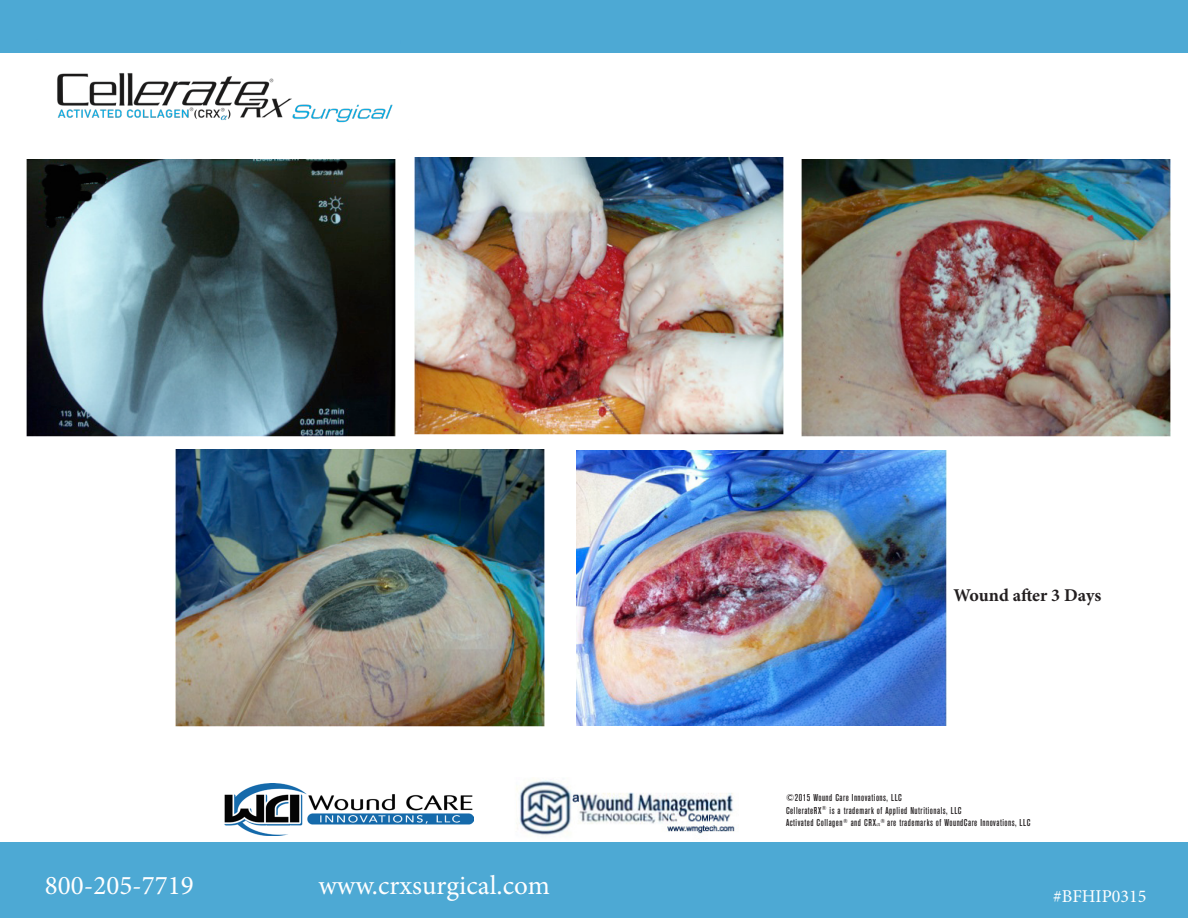
<style>
.page{position:relative;width:1188px;height:918px;background:#fff}
.page>*{position:absolute;margin:0;border:0;box-sizing:border-box;transform-origin:0 0}
.t1{font:27px "Minion Pro";color:#fff}
.t2{font:700 18px "Minion Pro";letter-spacing:-.005em;color:#231f20}
.t3{font:18px "Minion Pro";color:#fff}
.t4{font:500 condensed 9.9px "Akzidenz Grotesk BE";letter-spacing:.05em;color:#231f20}
.s1{font-family:"Palatino Linotype";font-weight:400;font-stretch:normal;font-size:6.15px}
</style>
<div class="page">
<img style="left:224px;top:784px;width:250px;height:51px">
<img style="left:516px;top:779px;width:219px;height:56px">
<div style="left:0;top:842px;width:1188px;height:76px;background:#4da9d4"></div>
<img style="left:57px;top:73px;width:373px;height:85px">
<div style="left:0;top:0;width:1188px;height:53px;background:#4da9d4"></div>
<img style="left:26px;top:159px;width:370px;height:277px">
<img style="left:414px;top:158px;width:370px;height:277px">
<img style="left:801px;top:160px;width:369px;height:277px">
<img style="left:176px;top:449px;width:369px;height:277px">
<img style="left:577px;top:450px;width:369px;height:276px">
<h1 class="t1" style="left:45px;top:868px;width:150px">800-205-7719</h1>
<h1 class="t1" style="left:318px;top:867px;width:233px">www.crxsurgical.com</h1>
<p class="t2" style="left:954px;top:582px;width:149px">Wound after 3 Days</p>
<p class="t4" style="left:786px;top:792px;width:117px">©2015 Wound Care Innovations, LLC</p>
<p class="t4" style="left:786px;top:805px;width:177px">CellerateRX<sup>®</sup> is a trademark of Applied Nutritionals, LLC</p>
<p class="t4" style="left:786px;top:817px;width:246px">Activated Collagen<sup>®</sup> and CRX<span class="s1">α</span><sup>®</sup> are trademarks of WoundCare Innovations, LLC</p>
<p class="t3" style="left:1053px;top:884px;width:95px">#BFHIP0315</p>
</div>
